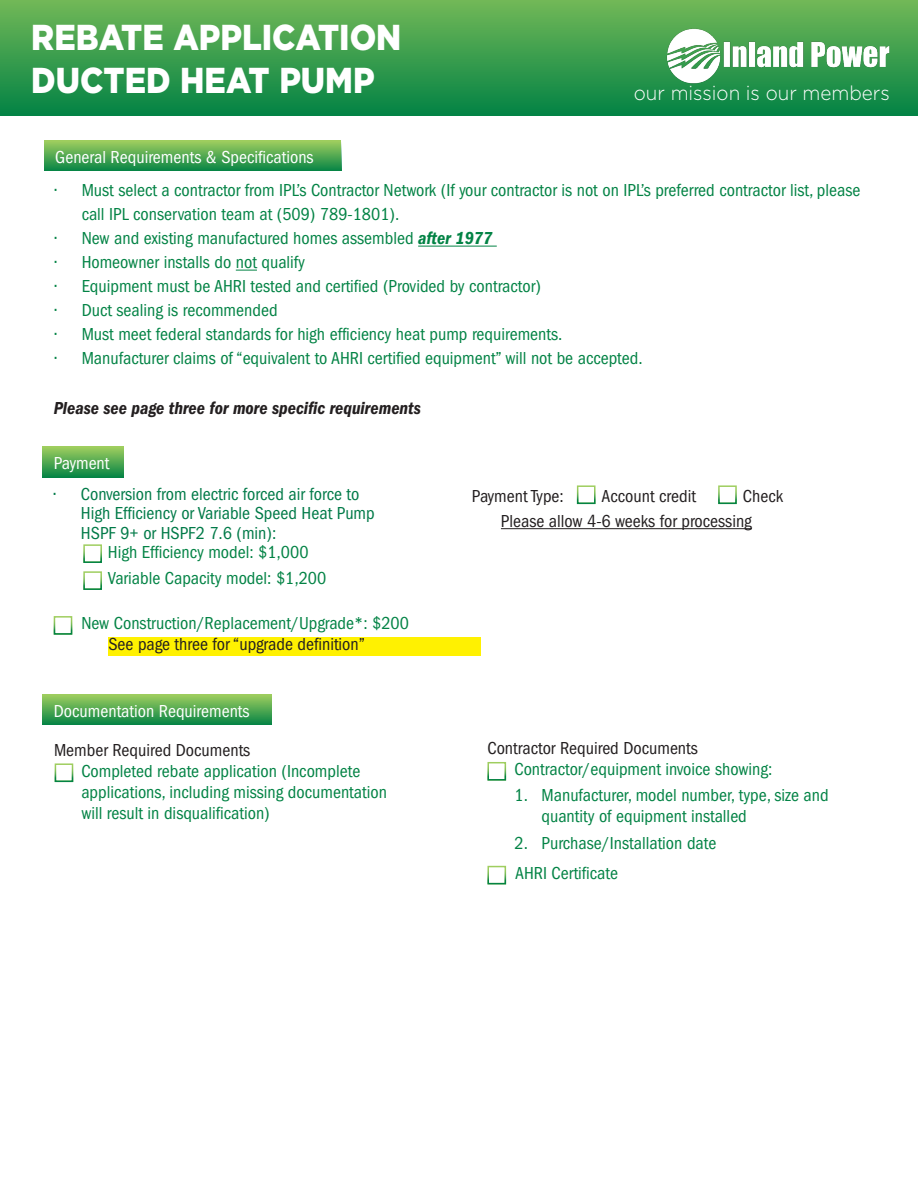
<style>
.page{position:relative;width:918px;height:1188px;background:#fff}
.page>*{position:absolute;margin:0;border:0;box-sizing:border-box;transform-origin:0 0}
.t1{font:900 36px "Gotham";color:#fff;scale:.89 1}
.t2{font:300 19.95px "Gotham";color:#fff;scale:.95 1}
.t3{font:condensed 18px/21px "Franklin Gothic";color:#038345}
.t4{font:condensed 18px "Franklin Gothic";color:#231f20}
.t5{font:condensed 18px/19.5px "Franklin Gothic";color:#007a48}
.t6{font:condensed 18px "Franklin Gothic";color:#fff}
.t7{font:italic 600 condensed 18px "Franklin Gothic";color:#231f20}
.s1{font-weight:600;font-style:italic}
</style>
<div class="page">
<div style="left:44px;top:141px;width:297px;height:30px;background:linear-gradient(to bottom,#9dcd5e,#0c8746)"></div>
<div style="left:0;top:0;width:918px;height:115px;background:linear-gradient(to bottom,#72b857,#038345)"></div>
<div style="left:43px;top:447px;width:81px;height:30px;background:linear-gradient(to bottom,#9ecd5e,#0d8846)"></div>
<div style="left:43px;top:695px;width:229px;height:30px;background:linear-gradient(to bottom,#9bcc5e,#0a8646)"></div>
<hr style="left:418px;top:246px;width:79px;height:1px;background:#038345">
<svg style="left:236px;top:270px;width:21px;height:1px"></svg>
<div style="left:108px;top:637px;width:373px;height:19px;background:#fff101"></div>
<div style="left:577px;top:485px;width:19px;height:19px;border:2px solid #038345"></div>
<div style="left:718px;top:485px;width:19px;height:19px;border:2px solid #038345"></div>
<hr style="left:501px;top:528px;width:251px;height:1px;background:#231f20">
<img style="left:666px;top:28px;width:227px;height:57px">
<div style="left:83px;top:544px;width:19px;height:19px;border:2px solid #038345"></div>
<div style="left:83px;top:571px;width:19px;height:19px;border:2px solid #038345"></div>
<div style="left:54px;top:616px;width:18px;height:19px;border:2px solid #038345"></div>
<div style="left:55px;top:763px;width:18px;height:19px;border:2px solid #038345"></div>
<div style="left:487px;top:866px;width:19px;height:18px;border:2px solid #038345"></div>
<p class="t1" style="left:31px;top:12px;width:417px">REBATE APPLICATION</p>
<p class="t1" style="left:31px;top:56px;width:387px">DUCTED HEAT PUMP</p>
<p class="t6" style="left:55px;top:147px;width:260px">General Requirements &amp; Specifications</p>
<p class="t2" style="left:634px;top:80px;width:271px">our mission is our members</p>
<p class="t3" style="left:82px;top:179px;width:780px;line-height:24px;text-indent:-27px">• Must select a contractor from IPL’s Contractor Network (If your contractor is not on IPL’s preferred contractor list, please call IPL conservation team at (509) 789-1801).</p>
<p class="t3" style="left:55px;top:228px;width:439px">• New and existing manufactured homes assembled <span class="s1">after 1977</span></p>
<p class="t3" style="left:55px;top:252px;width:252px">• Homeowner installs do not qualify</p>
<p class="t3" style="left:55px;top:276px;width:488px">• Equipment must be AHRI tested and certified (Provided by contractor)</p>
<p class="t3" style="left:55px;top:300px;width:224px">• Duct sealing is recommended</p>
<p class="t3" style="left:55px;top:324px;width:509px">• Must meet federal standards for high efficiency heat pump requirements.</p>
<p class="t3" style="left:55px;top:348px;width:590px">• Manufacturer claims of “equivalent to AHRI certified equipment” will not be accepted.</p>
<p class="t7" style="left:54px;top:398px;width:369px">Please see page three for more specific requirements</p>
<p class="t6" style="left:54px;top:453px;width:57px">Payment</p>
<p class="t5" style="left:81px;top:484px;width:295px;text-indent:-27px">• Conversion from electric forced air force to<br>High Efficiency or Variable Speed Heat Pump<br>HSPF 9+ or HSPF2 7.6 (min):</p>
<p class="t3" style="left:108px;top:542px;width:202px">High Efficiency model: $1,000</p>
<p class="t3" style="left:108px;top:568px;width:220px">Variable Capacity model: $1,200</p>
<p class="t3" style="left:81px;top:612px;width:329px">New Construction/Replacement/Upgrade*: $200</p>
<p class="t4" style="left:108px;top:634px;width:258px">See page three for “upgrade definition”</p>
<p class="t6" style="left:54px;top:701px;width:197px">Documentation Requirements</p>
<p class="t4" style="left:472px;top:486px;width:93px">Payment Type:</p>
<p class="t4" style="left:602px;top:486px;width:96px">Account credit</p>
<p class="t4" style="left:743px;top:486px;width:42px">Check</p>
<p class="t4" style="left:501px;top:511px;width:253px">Please allow 4-6 weeks for processing</p>
<p class="t4" style="left:54px;top:740px;width:198px">Member Required Documents</p>
<p class="t4" style="left:487px;top:738px;width:212px">Contractor Required Documents</p>
<p class="t3" style="left:81px;top:761px;width:307px">Completed rebate application (Incomplete applications, including missing documentation will result in disqualification)</p>
<p class="t3" style="left:514px;top:759px;width:259px">Contractor/equipment invoice showing:</p>
<p class="t3" style="left:541px;top:785px;width:289px;text-indent:-27px">1. Manufacturer, model number, type, size and quantity of equipment installed</p>
<p class="t3" style="left:514px;top:833px;width:203px">2. Purchase/Installation date</p>
<p class="t3" style="left:515px;top:863px;width:104px">AHRI Certificate</p>
</div>
